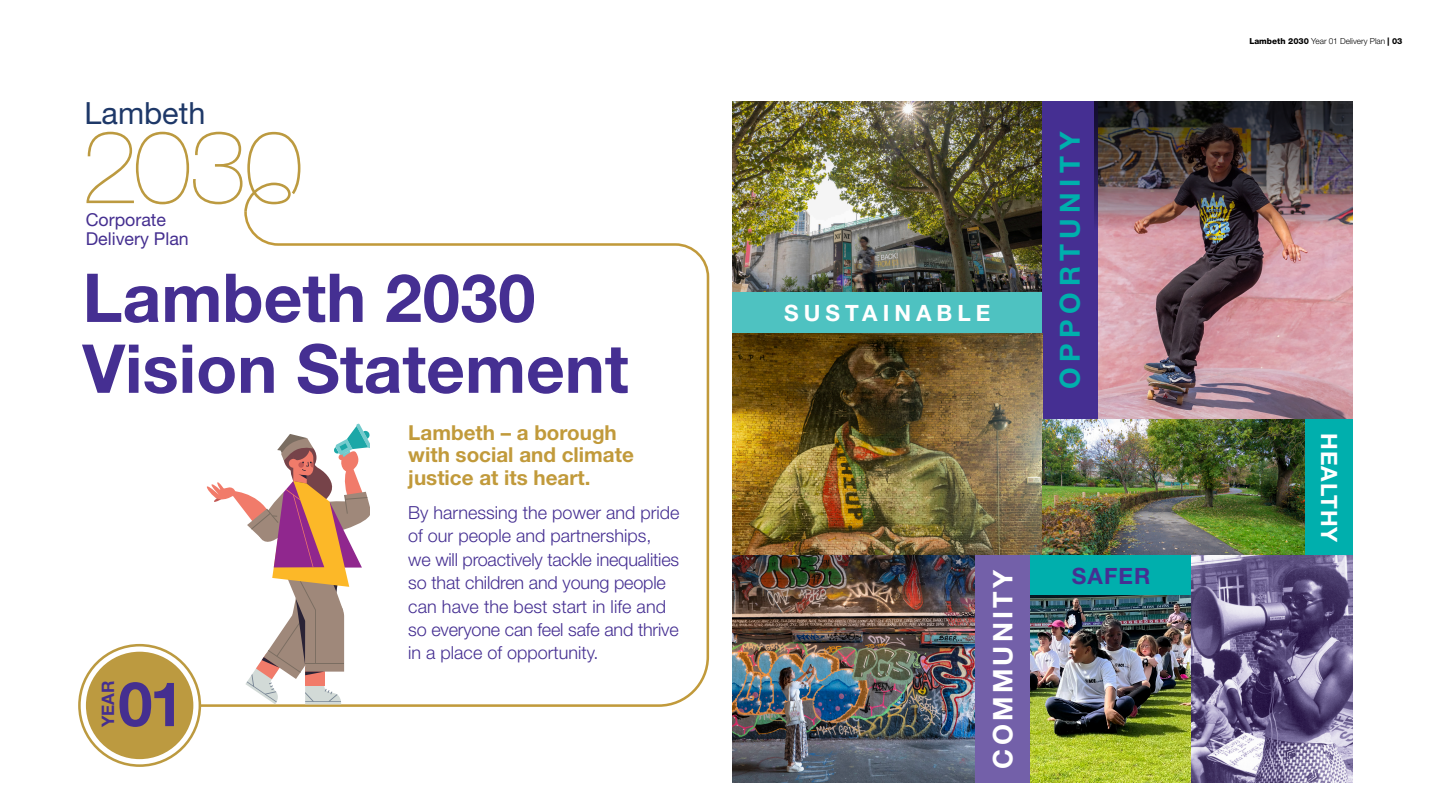
<style>
.page{position:relative;width:1440px;height:810px;background:#fff}
.page>*{position:absolute;margin:0;border:0;box-sizing:border-box;transform-origin:0 0}
.Head_Main{font:700 67.5px/70.9px "Helvetica Neue LT Std";color:#452f92}
.t1{font:700 61.65px "Helvetica Neue";color:#452f90}
.t2{font:30.6px "Helvetica Neue";color:#1e3868}
.Body{font:700 27.75px "Helvetica Neue LT Std";letter-spacing:.2em;color:#00afad}
.Body-2{font:700 27px "Helvetica Neue LT Std";letter-spacing:.12em;color:#fff}
.Body-3{font:700 22.5px "Helvetica Neue LT Std";letter-spacing:.225em;color:#fff}
.Body-4{font:700 22.5px "Helvetica Neue LT Std";letter-spacing:.05em;color:#452f92}
.Head1{font:700 20.62px/22.6px "Helvetica Neue LT Std";color:#c19a3b}
.Head_2{font:300 18px/23.4px "Helvetica Neue LT Std";color:#452f92}
.t3{font:17.77px/18.8px "Helvetica Neue";color:#452f90}
.t4{font:700 17.25px "Helvetica Neue";color:#452f90}
.t5{font:300 8.25px "Helvetica Neue LT Std";color:#000}
.s1{font-size:66.75px}
.s2{font-weight:800}
</style>
<div class="page">
<svg style="left:86px;top:132px;width:214px;height:77px"></svg>
<svg style="left:138px;top:209px;width:572px;height:499px"></svg>
<svg style="left:79px;top:645px;width:121px;height:121px"></svg>
<div style="left:78px;top:644px;width:123px;height:123px;border:3px solid #bc9a40;border-radius:50%"></div>
<div style="left:86px;top:652px;width:107px;height:107px;background:#bc9a40;border-radius:50%"></div>
<svg style="left:207px;top:424px;width:163px;height:280px"></svg>
<img style="left:732px;top:101px;width:310px;height:191px">
<div style="left:732px;top:292px;width:310px;height:41px;background:#4ec2c1"></div>
<img style="left:1098px;top:235px;width:255px;height:184px">
<div style="left:1042px;top:101px;width:56px;height:318px;background:#452f92"></div>
<img style="left:732px;top:333px;width:310px;height:223px">
<img style="left:1042px;top:419px;width:263px;height:137px">
<div style="left:1305px;top:419px;width:48px;height:137px;background:#00afad"></div>
<img style="left:732px;top:556px;width:243px;height:227px">
<div style="left:975px;top:556px;width:55px;height:227px;background:#7360a9"></div>
<img style="left:1030px;top:556px;width:323px;height:227px">
<div style="left:1030px;top:556px;width:162px;height:39px;background:#00afad"></div>
<img style="left:1094px;top:101px;width:259px;height:134px">
<p class="t2" style="left:85px;top:91px;width:122px">Lambeth</p>
<p class="t3" style="left:86px;top:212px;width:105px">Corporate<br>Delivery Plan</p>
<p class="Head_Main" style="left:82px;top:261px;width:548px">Lambeth <span class="s1">2030<br></span>Vision Statement</p>
<p class="t4" style="left:94px;top:727px;width:48px;rotate:-90deg">YEAR</p>
<p class="t1" style="left:118px;top:656px;width:67px">01</p>
<p class="Head1" style="left:408px;top:421px;width:227px">Lambeth – a borough with social and climate justice at its heart.</p>
<h1 class="Head_2" style="left:408px;top:501px;width:273px">By harnessing the power and pride of our people and partnerships,<br>we will proactively tackle inequalities so that children and young people can have the best start in life and so everyone can feel safe and thrive in a place of opportunity.</h1>
<p class="Body-3" style="left:784px;top:299px;width:208px">SUSTAINABLE</p>
<p class="Body" style="left:1053px;top:389px;width:259px;rotate:-90deg">OPPORTUNITY</p>
<p class="Body-2" style="left:986px;top:769px;width:200px;rotate:-90deg">COMMUNITY</p>
<p class="Body-4" style="left:1072px;top:562px;width:80px">SAFER</p>
<p class="t5" style="left:1249px;top:36px;width:155px"><span class="s2">Lambeth 2030</span> Year 01 Delivery Plan <span class="s2">| 03</span></p>
<p class="Body-3" style="left:1343px;top:433px;width:112px;rotate:90deg">HEALTHY</p>
</div>
